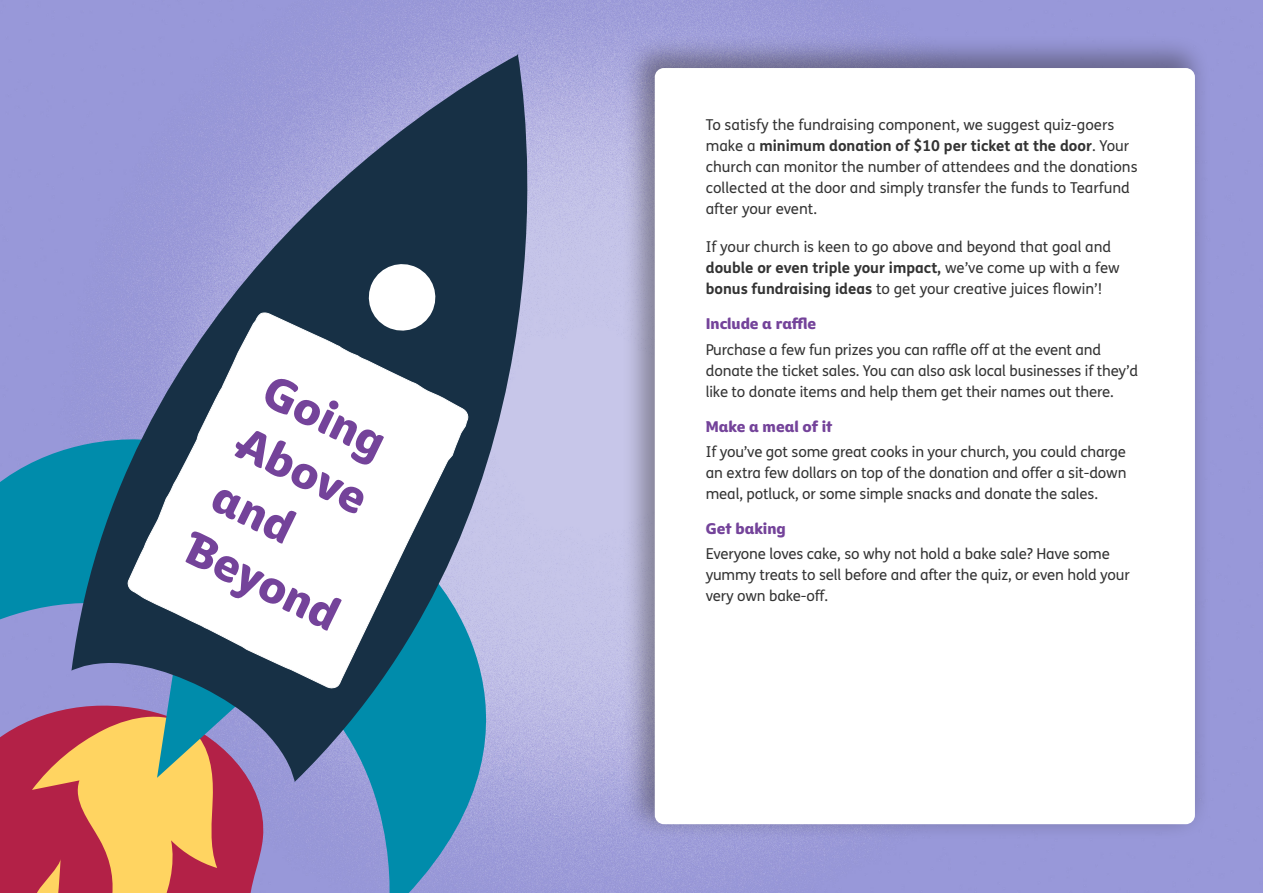
<style>
.page{position:relative;width:1263px;height:893px;background:#fff}
.page>*{position:absolute;margin:0;border:0;box-sizing:border-box;transform-origin:0 0}
.t1{font:45px/58.5px "Tearfund Sans";color:#74439a}
.t2{font:15px/21px "FS Me";letter-spacing:-.01em;color:#333}
.t3{font:15px "Tearfund Sans";color:#74439a}
.s1{font-weight:700}
</style>
<div class="page">
<img style="left:0;top:0;width:1263px;height:893px">
<div style="left:621px;top:35px;width:589px;height:805px;background:#231f20;opacity:.4"></div>
<div style="left:655px;top:68px;width:540px;height:756px;background:#fff;border-radius:9px"></div>
<svg style="left:421px;top:782px;width:159px;height:111px;background:#839bd1"></svg>
<svg style="left:71px;top:54px;width:516px;height:728px;background:#828cb7"></svg>
<svg style="left:0;top:348px;width:421px;height:545px;background:#7d7f95"></svg>
<svg style="left:364px;top:259px;width:76px;height:53px"></svg>
<svg style="left:128px;top:312px;width:340px;height:377px"></svg>
<h1 class="t1" style="left:281px;top:358px;width:165px;rotate:26deg">Going<br>Above and<br>Beyond</h1>
<p class="t2" style="left:706px;top:114px;width:433px">To satisfy the fundraising component, we suggest quiz-goers make a <span class="s1">minimum donation of $10 per ticket at the door</span>. Your church can monitor the number of attendees and the donations collected at the door and simply transfer the funds to Tearfund after your event.</p>
<p class="t2" style="left:706px;top:236px;width:416px">If your church is keen to go above and beyond that goal and <span class="s1">double or even triple your impact,</span> we’ve come up with a few <span class="s1">bonus fundraising ideas</span> to get your creative juices flowin’!</p>
<p class="t3" style="left:706px;top:310px;width:112px">Include a raffle</p>
<p class="t2" style="left:706px;top:339px;width:434px">Purchase a few fun prizes you can raffle off at the event and donate the ticket sales. You can also ask local businesses if they’d like to donate items and help them get their names out there.</p>
<p class="t3" style="left:706px;top:412px;width:128px">Make a meal of it</p>
<p class="t2" style="left:706px;top:441px;width:422px;text-align:justify">If you’ve got some great cooks in your church, you could charge an extra few dollars on top of the donation and offer a sit-down meal, potluck, or some simple snacks and donate the sales.</p>
<p class="t3" style="left:706px;top:515px;width:81px">Get baking</p>
<p class="t2" style="left:706px;top:543px;width:425px">Everyone loves cake, so why not hold a bake sale? Have some yummy treats to sell before and after the quiz, or even hold your very own bake-off.</p>
</div>
